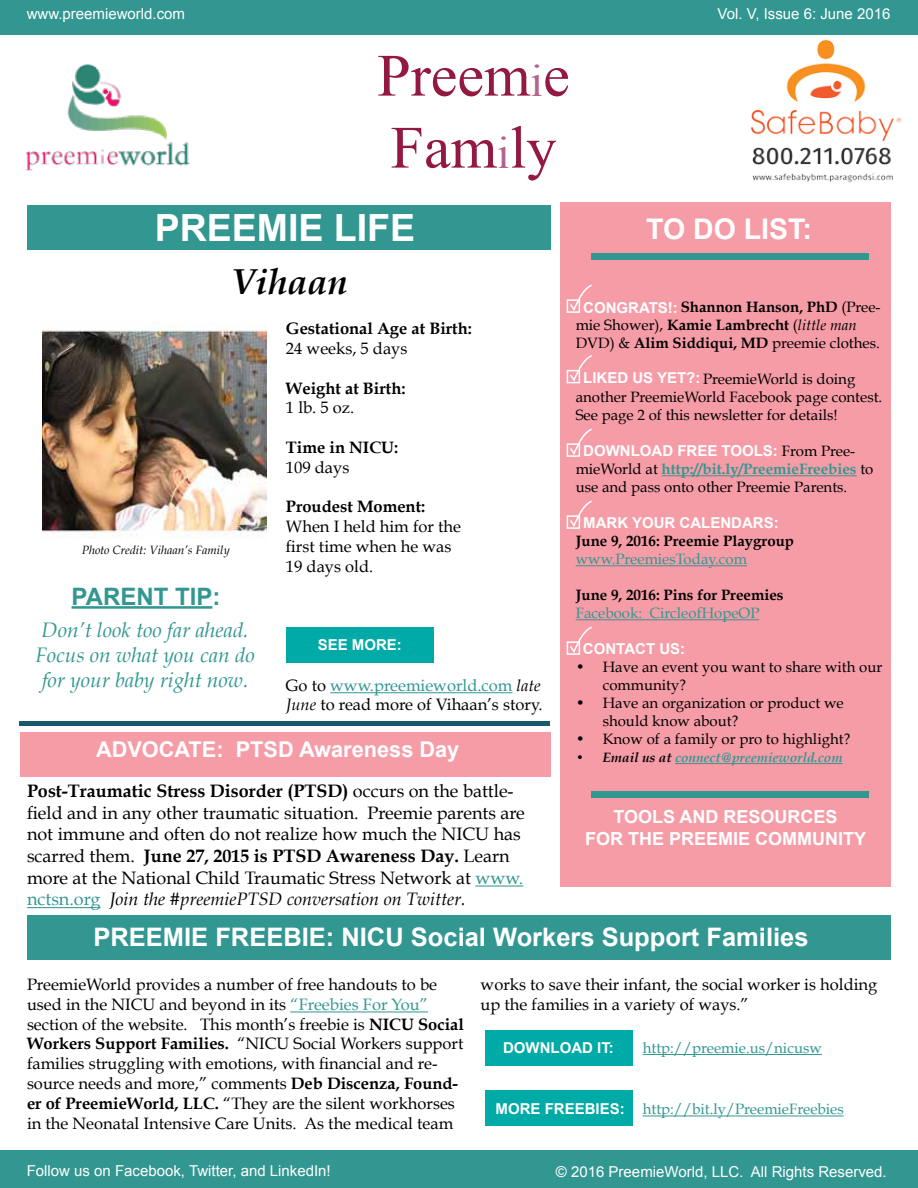
<style>
.page{position:relative;width:918px;height:1188px;background:#fff}
.page>*{position:absolute;margin:0;border:0;box-sizing:border-box;transform-origin:0 0}
.t1{font:60px/72px "Times New Roman";color:#931940}
.t2{font:700 37.5px "Arial";color:#fff}
.t3{font:italic 700 36px "Book Antiqua";color:#000}
.t4{font:700 28.5px "Arial";color:#fff}
.t5{font:700 25.5px "Arial";color:#fff}
.t6{font:700 24px "Arial";color:#329791}
.t7{font:700 21.75px "Arial";color:#fff}
.t8{font:italic 21px/25.2px "Book Antiqua";color:#329791;text-align:center}
.t9{font:18px/21.6px "Book Antiqua";color:#000}
.t10{font:700 18px/21.6px "Arial";color:#fff;text-align:center}
.t11{font:16.5px/19.8px "Book Antiqua";color:#000}
.t12{font:700 16.5px "Book Antiqua";color:#000}
.t13{font:15px/18px "Book Antiqua";color:#000}
.t14{font:700 15px/18px "Book Antiqua";color:#000}
.t15{font:15px "Arial";color:#fff}
.t16{font:700 15px "Arial";color:#fff}
.t17{font:15px "Book Antiqua";color:#329791}
.t18{font:italic 700 13.5px "Book Antiqua";color:#329791}
.t19{font:italic 12px "Book Antiqua";color:#000}
.s1{font-size:45px;color:#b3638f}
.s2{color:#329791}
.s3{font-style:italic}
.s4{font-weight:700}
.s5{font-weight:400}
.s6{font-weight:400;font-style:italic}
.s7{font-weight:700;color:#329791}
.s8{color:#000}
.s9{font-family:"Arial";font-weight:700;color:#fff}
.s10{font-family:"Book Antiqua";font-weight:400;color:#000}
</style>
<div class="page">
<div style="left:0;top:1150px;width:918px;height:38px;background:#329791"></div>
<div style="left:485px;top:1030px;width:148px;height:36px;background:#00aaa6"></div>
<div style="left:560px;top:203px;width:330px;height:684px;background:#f69ca7"></div>
<div style="left:20px;top:721px;width:530px;height:5px;background:#175a6c"></div>
<div style="left:27px;top:206px;width:523px;height:44px;background:#329791"></div>
<div style="left:0;top:0;width:918px;height:34px;background:#329791"></div>
<img style="left:20px;top:34px;width:176px;height:137px">
<img style="left:742px;top:34px;width:165px;height:149px">
<div style="left:591px;top:253px;width:277px;height:7px;background:#329791"></div>
<div style="left:485px;top:1090px;width:148px;height:36px;background:#00aaa6"></div>
<div style="left:591px;top:792px;width:277px;height:6px;background:#329791"></div>
<div style="left:286px;top:627px;width:148px;height:36px;background:#00aaa6"></div>
<div style="left:20px;top:732px;width:531px;height:45px;background:#f69ca7"></div>
<div style="left:567px;top:299px;width:13px;height:14px;border:2px solid #fff"></div>
<svg style="left:568px;top:284px;width:24px;height:29px"></svg>
<div style="left:567px;top:370px;width:13px;height:13px;border:2px solid #fff"></div>
<svg style="left:568px;top:355px;width:24px;height:29px"></svg>
<div style="left:567px;top:443px;width:13px;height:14px;border:2px solid #fff"></div>
<svg style="left:568px;top:428px;width:24px;height:29px"></svg>
<div style="left:567px;top:515px;width:13px;height:14px;border:2px solid #fff"></div>
<svg style="left:568px;top:500px;width:24px;height:29px"></svg>
<div style="left:567px;top:641px;width:13px;height:14px;border:2px solid #fff"></div>
<svg style="left:568px;top:626px;width:24px;height:29px"></svg>
<img style="left:42px;top:322px;width:224px;height:216px">
<hr style="left:330px;top:692px;width:183px;height:1px;background:#329791">
<hr style="left:72px;top:606px;width:140px;height:3px;background:#329791">
<div style="left:27px;top:915px;width:863px;height:45px;background:#329791"></div>
<hr style="left:475px;top:886px;width:48px;height:1px;background:#329791">
<hr style="left:27px;top:907px;width:74px;height:1px;background:#329791">
<hr style="left:290px;top:1011px;width:138px;height:1px;background:#329791">
<hr style="left:643px;top:1054px;width:179px;height:1px;background:#329791">
<hr style="left:643px;top:1116px;width:201px;height:1px;background:#329791">
<hr style="left:662px;top:475px;width:195px;height:1px;background:#329791">
<hr style="left:576px;top:565px;width:171px;height:1px;background:#329791">
<hr style="left:576px;top:619px;width:183px;height:1px;background:#329791">
<hr style="left:675px;top:763px;width:168px;height:1px;background:#329791">
<p class="t15" style="left:27px;top:4px;width:160px">www.preemieworld.com</p>
<p class="t15" style="left:718px;top:4px;width:174px">Vol. V, Issue 6: June 2016</p>
<h1 class="t1" style="left:377px;top:39px;width:194px">Preem<span class="s1">i</span>e<br>Fam<span class="s1">i</span>ly</h1>
<h2 class="t2" style="left:155px;top:203px;width:262px">PREEMIE LIFE</h2>
<h3 class="t3" style="left:231px;top:261px;width:118px">Vihaan</h3>
<p class="t19" style="left:82px;top:542px;width:149px">Photo Credit: Vihaan’s Family</p>
<h3 class="t6" style="left:72px;top:581px;width:150px">PARENT TIP:</h3>
<p class="t8" style="left:35px;top:617px;width:221px">Don’t look too far ahead.<br>Focus on what you can do for your baby right now.</p>
<p class="t12" style="left:286px;top:319px;width:188px">Gestational Age at Birth:</p>
<p class="t11" style="left:286px;top:339px;width:123px">24 weeks, 5 days</p>
<p class="t12" style="left:286px;top:378px;width:121px">Weight at Birth:</p>
<p class="t11" style="left:286px;top:398px;width:70px">1 lb. 5 oz.</p>
<p class="t12" style="left:286px;top:438px;width:114px">Time in NICU:</p>
<p class="t11" style="left:286px;top:457px;width:65px">109 days</p>
<p class="t12" style="left:286px;top:497px;width:141px">Proudest Moment:</p>
<p class="t11" style="left:286px;top:517px;width:177px">When I held him for the first time when he was<br>19 days old.</p>
<p class="t16" style="left:318px;top:634px;width:86px">SEE MORE:</p>
<p class="t11" style="left:286px;top:675px;width:258px">Go to <span class="s2">www.preemieworld.com</span> <span class="s3">late<br>June</span> to read more of Vihaan’s story.</p>
<h3 class="t7" style="left:96px;top:735px;width:365px">ADVOCATE: PTSD Awareness Day</h3>
<p class="t9" style="left:27px;top:780px;width:499px"><span class="s4">Post-Traumatic Stress Disorder (PTSD)</span> occurs on the battle&shy;field and in any other traumatic situation. Preemie parents are not immune and often do not realize how much the NICU has scarred them. <span class="s4">June 27, 2015 is PTSD Awareness Day.</span> Learn more at the National Child Traumatic Stress Network at <span class="s2">www. nctsn.org</span> <span class="s3">Join the #preemiePTSD conversation on Twitter.</span></p>
<h3 class="t4" style="left:646px;top:210px;width:167px">TO DO LIST:</h3>
<p class="t14" style="left:576px;top:298px;width:306px;text-indent:105px">Shannon Hanson, PhD <span class="s5">(Pree&shy;mie Shower),</span> Kamie Lambrecht <span class="s5">(</span><span class="s6">little man<br></span><span class="s5">DVD) &amp;</span> Alim Siddiqui, MD <span class="s5">preemie clothes.</span></p>
<p class="t13" style="left:576px;top:388px;width:308px">another PreemieWorld Facebook page contest.<br>See page 2 of this newsletter for details!</p>
<p class="t13" style="left:576px;top:460px;width:299px">mieWorld at <span class="s7">http://bit.ly/PreemieFreebies</span> to use and pass onto other Preemie Parents.</p>
<p class="t14" style="left:576px;top:532px;width:220px">June 9, 2016: Preemie Playgroup</p>
<p class="t17" style="left:576px;top:549px;width:173px">www.PreemiesToday.com</p>
<p class="t14" style="left:576px;top:586px;width:209px">June 9, 2016: Pins for Preemies</p>
<p class="t17" style="left:576px;top:603px;width:185px">Facebook: CircleofHopeOP</p>
<p class="t13" style="left:603px;top:658px;width:281px;text-indent:-27px">• Have an event you want to share with our community?</p>
<p class="t13" style="left:603px;top:694px;width:243px;text-indent:-27px">• Have an organization or product we should know about?</p>
<p class="t13" style="left:576px;top:730px;width:276px">• Know of a family or pro to highlight?</p>
<p class="t18" style="left:576px;top:749px;width:268px"><span class="s8">• Email us at</span> connect@preemieworld.com</p>
<p class="t16" style="left:583px;top:298px;width:96px">CONGRATS!:</p>
<p class="t13" style="left:583px;top:370px;width:274px"><span class="s9">LIKED US YET?:</span> PreemieWorld is doing</p>
<p class="t16" style="left:583px;top:441px;width:274px">DOWNLOAD FREE TOOLS: <span class="s10">From Pree-</span></p>
<p class="t16" style="left:583px;top:513px;width:197px">MARK YOUR CALENDARS:</p>
<p class="t16" style="left:583px;top:639px;width:104px">CONTACT US:</p>
<p class="t10" style="left:585px;top:807px;width:283px">TOOLS AND RESOURCES<br>FOR THE PREEMIE COMMUNITY</p>
<h3 class="t5" style="left:94px;top:920px;width:717px">PREEMIE FREEBIE: NICU Social Workers Support Families</h3>
<p class="t11" style="left:27px;top:975px;width:438px">PreemieWorld provides a number of free handouts to be used in the NICU and beyond in its <span class="s2">“Freebies For You” </span>section of the website. This month’s freebie is <span class="s4">NICU Social Workers Support Families.</span> “NICU Social Workers support families struggling with emotions, with financial and re&shy;source needs and more,” comments <span class="s4">Deb Discenza, Found&shy;er of PreemieWorld, LLC.</span> “They are the silent workhorses in the Neonatal Intensive Care Units. As the medical team</p>
<p class="t11" style="left:481px;top:975px;width:398px">works to save their infant, the social worker is holding up the families in a variety of ways.”</p>
<p class="t17" style="left:643px;top:1038px;width:181px">http://preemie.us/nicusw</p>
<p class="t16" style="left:503px;top:1037px;width:112px">DOWNLOAD IT:</p>
<p class="t17" style="left:643px;top:1100px;width:203px">http://bit.ly/PreemieFreebies</p>
<p class="t16" style="left:496px;top:1099px;width:131px">MORE FREEBIES:</p>
<p class="t15" style="left:27px;top:1161px;width:306px">Follow us on Facebook, Twitter, and LinkedIn!</p>
<p class="t15" style="left:556px;top:1162px;width:332px">© 2016 PreemieWorld, LLC. All Rights Reserved.</p>
</div>
